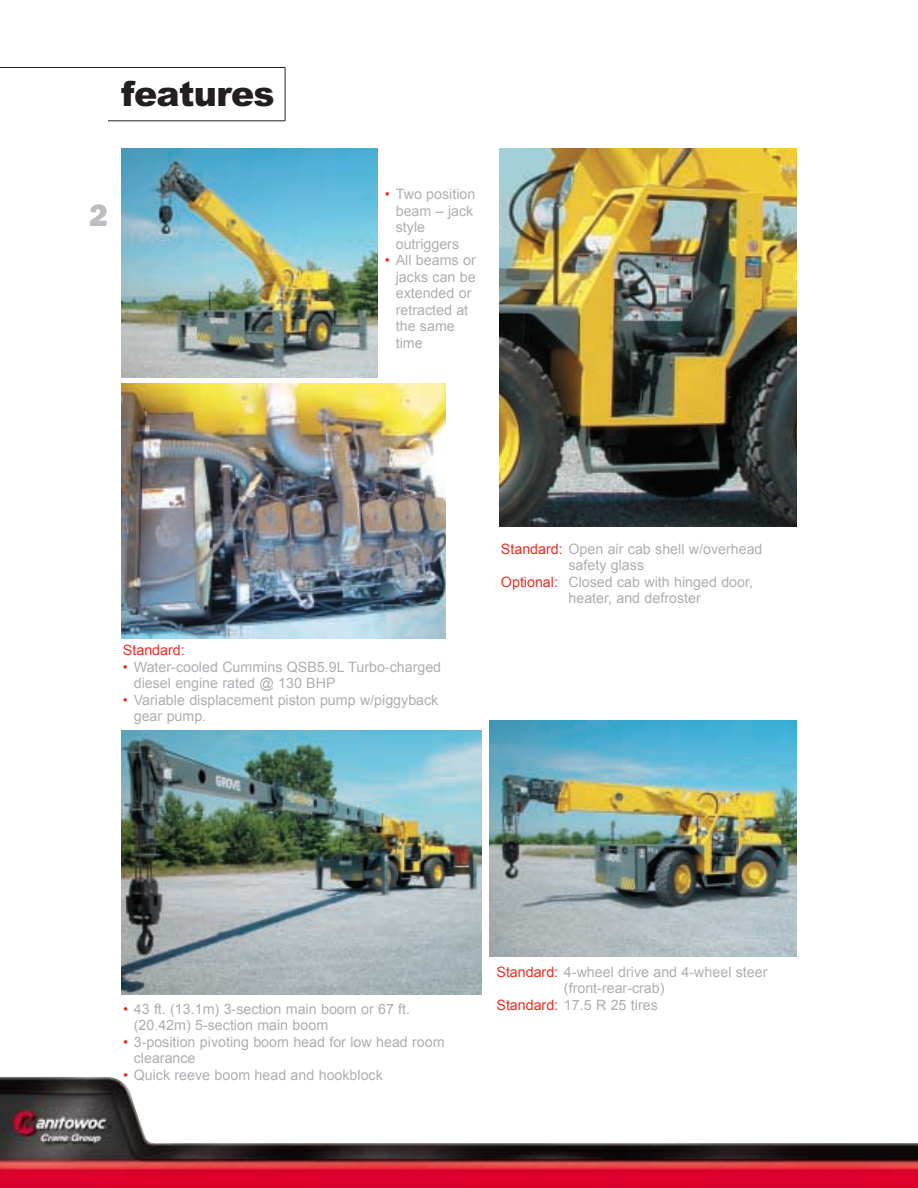
<style>
.page{position:relative;width:918px;height:1188px;background:#fff}
.page>*{position:absolute;margin:0;border:0;box-sizing:border-box;transform-origin:0 0}
.t1{font:900 37.35px "Arial";letter-spacing:-.02em;color:#231f20}
.t2{font:800 31.2px "Franklin Gothic";color:#bcbdc0}
.t3{font:14.25px/16.5px "Arial";color:#aeafb3}
.t4{font:14.25px "Arial";color:#ee2e22}
.s1{color:#ee2e22}
</style>
<div class="page">
<hr style="left:285px;top:68px;width:1px;height:53px;background:#231f20">
<hr style="left:0;top:67px;width:285px;height:1px;background:#231f20">
<hr style="left:108px;top:120px;width:177px;height:1px;background:#231f20">
<img style="left:122px;top:149px;width:256px;height:229px">
<img style="left:500px;top:148px;width:296px;height:378px">
<img style="left:0;top:1076px;width:918px;height:112px">
<img style="left:122px;top:384px;width:323px;height:254px">
<img style="left:122px;top:731px;width:360px;height:263px">
<img style="left:489px;top:720px;width:307px;height:237px">
<h1 class="t1" style="left:121px;top:80px;width:155px">features</h1>
<h2 class="t2" style="left:89px;top:204px;width:20px">2</h2>
<p class="t3" style="left:396px;top:186px;width:81px;text-indent:-11px"><span class="s1">•</span> Two position beam – jack style outriggers</p>
<p class="t3" style="left:396px;top:252px;width:81px;text-indent:-11px"><span class="s1">•</span> All beams or jacks can be extended or retracted at the same time</p>
<p class="t4" style="left:123px;top:642px;width:63px">Standard:</p>
<p class="t3" style="left:134px;top:659px;width:309px;text-indent:-11px"><span class="s1">•</span> Water-cooled Cummins QSB5.9L Turbo-charged diesel engine rated @ 130 BHP</p>
<p class="t3" style="left:134px;top:692px;width:306px;text-indent:-11px"><span class="s1">•</span> Variable displacement piston pump w/piggyback gear pump.</p>
<p class="t3" style="left:501px;top:541px;width:263px"><span class="s1">Standard:</span> Open air cab shell w/overhead</p>
<p class="t3" style="left:568px;top:557px;width:77px">safety glass</p>
<p class="t3" style="left:501px;top:574px;width:254px"><span class="s1">Optional:</span> Closed cab with hinged door,</p>
<p class="t3" style="left:568px;top:590px;width:134px">heater, and defroster</p>
<p class="t3" style="left:134px;top:1000px;width:278px;text-indent:-11px"><span class="s1">•</span> 43 ft. (13.1m) 3-section main boom or 67 ft. (20.42m) 5-section main boom</p>
<p class="t3" style="left:134px;top:1033px;width:312px;text-indent:-11px"><span class="s1">•</span> 3-position pivoting boom head for low head room clearance</p>
<p class="t3" style="left:123px;top:1066px;width:261px"><span class="s1">•</span> Quick reeve boom head and hookblock</p>
<p class="t3" style="left:496px;top:964px;width:273px"><span class="s1">Standard:</span> 4-wheel drive and 4-wheel steer</p>
<p class="t3" style="left:564px;top:980px;width:102px">(front-rear-crab)</p>
<p class="t3" style="left:496px;top:997px;width:163px"><span class="s1">Standard:</span> 17.5 R 25 tires</p>
</div>
